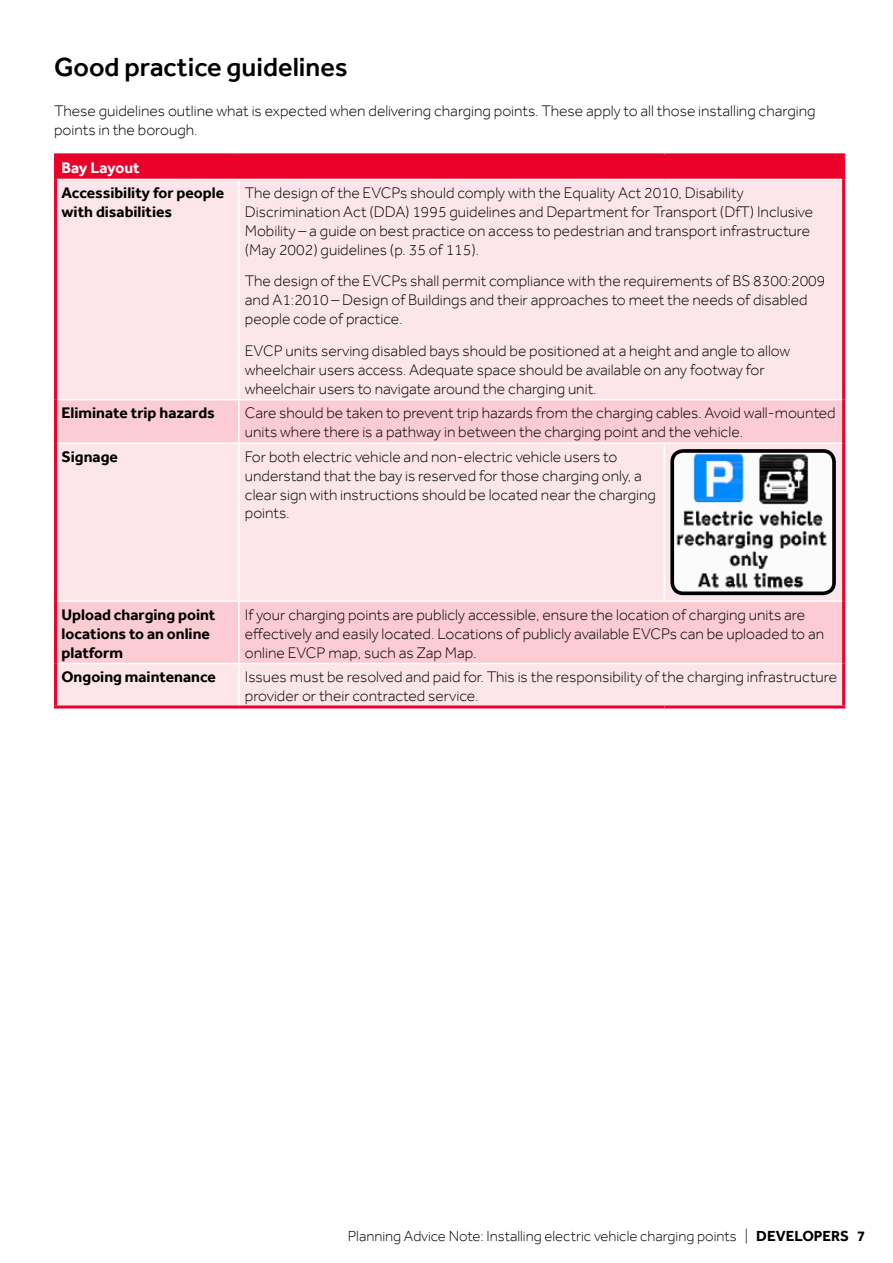
<style>
.page{position:relative;width:893px;height:1263px;background:#fff}
.page>*{position:absolute;margin:0;border:0;box-sizing:border-box;transform-origin:0 0}
.t1{font:500 27px "Effra";color:#000}
.t2{font:300 15.75px/18.9px "Effra";color:#000}
.t3{font:700 15.75px/18.9px "Effra";color:#000}
.t4{font:700 15.75px "Effra";color:#fff}
.t5{font:300 15px "Effra";color:#000}
.s1{font-weight:700}
</style>
<div class="page">
<div style="left:56px;top:155px;width:788px;height:24px;background:#ea0029"></div>
<div style="left:57px;top:180px;width:785px;height:525px;background:#fde6ea"></div>
<svg style="left:57px;top:400px;width:785px;height:263px;background:#fcdae0"></svg>
<hr style="left:238px;top:180px;width:2px;height:219px;background:#fff">
<hr style="left:57px;top:399px;width:182px;height:1px;background:#fff">
<hr style="left:239px;top:399px;width:425px;height:1px;background:#fff">
<hr style="left:238px;top:400px;width:2px;height:42px;background:#fff">
<hr style="left:664px;top:399px;width:178px;height:1px;background:#fff">
<hr style="left:57px;top:442px;width:182px;height:2px;background:#fff">
<hr style="left:57px;top:600px;width:182px;height:2px;background:#fff">
<hr style="left:238px;top:602px;width:2px;height:61px;background:#fff">
<hr style="left:57px;top:663px;width:182px;height:1px;background:#fff">
<hr style="left:239px;top:663px;width:425px;height:1px;background:#fff">
<hr style="left:238px;top:664px;width:2px;height:41px;background:#fff">
<hr style="left:664px;top:663px;width:178px;height:1px;background:#fff">
<hr style="left:54px;top:153px;width:185px;height:3px;background:#ea0029">
<hr style="left:54px;top:156px;width:3px;height:23px;background:#ea0029">
<hr style="left:239px;top:153px;width:425px;height:3px;background:#ea0029">
<hr style="left:664px;top:153px;width:181px;height:3px;background:#ea0029">
<hr style="left:842px;top:156px;width:3px;height:23px;background:#ea0029">
<hr style="left:54px;top:179px;width:3px;height:221px;background:#ea0029">
<hr style="left:842px;top:179px;width:3px;height:221px;background:#ea0029">
<hr style="left:54px;top:400px;width:3px;height:43px;background:#ea0029">
<hr style="left:842px;top:400px;width:3px;height:43px;background:#ea0029">
<hr style="left:54px;top:443px;width:3px;height:158px;background:#ea0029">
<hr style="left:842px;top:443px;width:3px;height:158px;background:#ea0029">
<hr style="left:54px;top:601px;width:3px;height:62px;background:#ea0029">
<hr style="left:842px;top:601px;width:3px;height:62px;background:#ea0029">
<hr style="left:54px;top:663px;width:3px;height:42px;background:#ea0029">
<hr style="left:842px;top:663px;width:3px;height:42px;background:#ea0029">
<hr style="left:54px;top:705px;width:185px;height:3px;background:#ea0029">
<hr style="left:239px;top:705px;width:425px;height:3px;background:#ea0029">
<hr style="left:664px;top:705px;width:181px;height:3px;background:#ea0029">
<hr style="left:239px;top:442px;width:425px;height:2px;background:#fff">
<hr style="left:238px;top:444px;width:2px;height:156px;background:#fff">
<hr style="left:664px;top:442px;width:178px;height:2px;background:#fff">
<hr style="left:664px;top:444px;width:1px;height:156px;background:#fff">
<hr style="left:239px;top:600px;width:425px;height:2px;background:#fff">
<hr style="left:664px;top:600px;width:178px;height:2px;background:#fff">
<img style="left:672px;top:451px;width:162px;height:142px">
<div style="left:670px;top:449px;width:166px;height:146px;border:4px solid #000;border-radius:11px"></div>
<h1 class="t1" style="left:54px;top:50px;width:295px">Good practice guidelines</h1>
<p class="t2" style="left:54px;top:101px;width:763px">These guidelines outline what is expected when delivering charging points. These apply to all those installing charging points in the borough.</p>
<p class="t4" style="left:62px;top:159px;width:80px">Bay Layout</p>
<p class="t3" style="left:62px;top:183px;width:164px">Accessibility for people with disabilities</p>
<p class="t2" style="left:245px;top:183px;width:570px">The design of the EVCPs should comply with the Equality Act 2010, Disability Discrimination Act (DDA) 1995 guidelines and Department for Transport (DfT) Inclusive Mobility – a guide on best practice on access to pedestrian and transport infrastructure (May 2002) guidelines (p. 35 of 115).</p>
<p class="t2" style="left:245px;top:272px;width:582px">The design of the EVCPs shall permit compliance with the requirements of BS 8300:2009 and A1:2010 – Design of Buildings and their approaches to meet the needs of disabled people code of practice.</p>
<p class="t2" style="left:245px;top:341px;width:547px">EVCP units serving disabled bays should be positioned at a height and angle to allow wheelchair users access. Adequate space should be available on any footway for wheelchair users to navigate around the charging unit.</p>
<p class="t3" style="left:62px;top:403px;width:155px">Eliminate trip hazards</p>
<p class="t2" style="left:245px;top:403px;width:592px">Care should be taken to prevent trip hazards from the charging cables. Avoid wall-mounted units where there is a pathway in between the charging point and the vehicle.</p>
<p class="t3" style="left:62px;top:447px;width:58px">Signage</p>
<p class="t2" style="left:245px;top:447px;width:412px">For both electric vehicle and non-electric vehicle users to understand that the bay is reserved for those charging only, a clear sign with instructions should be located near the charging points.</p>
<p class="t3" style="left:62px;top:605px;width:156px">Upload charging point locations to an online platform</p>
<p class="t2" style="left:245px;top:605px;width:581px">If your charging points are publicly accessible, ensure the location of charging units are effectively and easily located. Locations of publicly available EVCPs can be uploaded to an online EVCP map, such as Zap Map.</p>
<p class="t3" style="left:62px;top:667px;width:156px">Ongoing maintenance</p>
<p class="t2" style="left:245px;top:667px;width:594px">Issues must be resolved and paid for. This is the responsibility of the charging infrastructure provider or their contracted service.</p>
<p class="t5" style="left:348px;top:1227px;width:519px">Planning Advice Note: Installing electric vehicle charging points | <span class="s1">DEVELOPERS 7</span></p>
</div>
